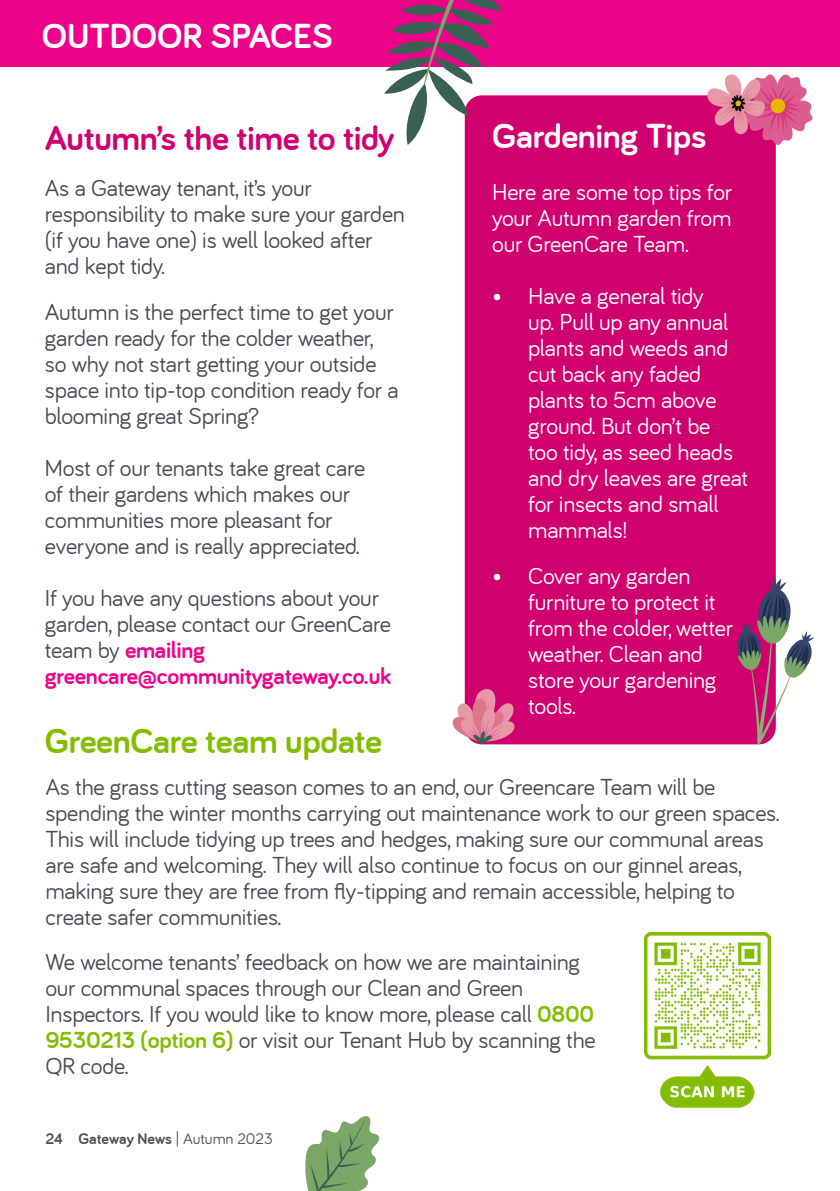
<style>
.page{position:relative;width:840px;height:1191px;background:#fff}
.page>*{position:absolute;margin:0;border:0;box-sizing:border-box;transform-origin:0 0}
.t1{font:700 36px "Bariol";letter-spacing:-.01em;color:#fff}
.t2{font:700 36px "Bariol";letter-spacing:-.01em;color:#d0006f}
.t3{font:700 36px "Bariol";letter-spacing:-.01em;color:#84bd00}
.t4{font:24px/26px "Bariol";letter-spacing:-.01em;color:#464b54}
.t5{font:24px/26px "Bariol";letter-spacing:-.01em;color:#fff}
.t6{font:700 24px "Bariol";letter-spacing:-.01em;color:#ed028a}
.t7{font:700 16px "Bariol";color:#4f5252}
.s1{font-weight:700;color:#ed028a}
.s2{font-weight:700;color:#84bd00}
.s3{font-weight:400}
</style>
<div class="page">
<div style="left:0;top:0;width:839px;height:67px;background:#ed028a"></div>
<div style="left:464px;top:95px;width:311px;height:649px;background:#d0006f;border-radius:17px"></div>
<svg style="left:706px;top:74px;width:106px;height:71px"></svg>
<svg style="left:452px;top:687px;width:62px;height:57px"></svg>
<svg style="left:736px;top:576px;width:77px;height:169px"></svg>
<svg style="left:305px;top:1116px;width:75px;height:75px"></svg>
<svg style="left:384px;top:0;width:118px;height:145px"></svg>
<img style="left:644px;top:932px;width:126px;height:176px">
<p class="t1" style="left:42px;top:15px;width:292px">OUTDOOR SPACES</p>
<p class="t2" style="left:45px;top:117px;width:351px">Autumn’s the time to tidy</p>
<p class="t4" style="left:45px;top:175px;width:361px">As a Gateway tenant, it’s your responsibility to make sure your garden (if you have one) is well looked after and kept tidy.</p>
<p class="t4" style="left:45px;top:299px;width:355px">Autumn is the perfect time to get your garden ready for the colder weather, so why not start getting your outside space into tip-top condition ready for a blooming great Spring?</p>
<p class="t4" style="left:45px;top:455px;width:322px">Most of our tenants take great care of their gardens which makes our communities more pleasant for everyone and is really appreciated.</p>
<p class="t4" style="left:45px;top:585px;width:348px">If you have any questions about your garden, please contact our GreenCare team by <span class="s1">emailing</span></p>
<p class="t6" style="left:45px;top:662px;width:347px">greencare@communitygateway.co.uk</p>
<p class="t3" style="left:45px;top:720px;width:339px">GreenCare team update</p>
<p class="t1" style="left:492px;top:115px;width:215px">Gardening Tips</p>
<p class="t5" style="left:492px;top:179px;width:242px;text-align:justify">Here are some top tips for your Autumn garden from our GreenCare Team.</p>
<p class="t5" style="left:528px;top:283px;width:221px;text-indent:-36px">• Have a general tidy<br>up. Pull up any annual plants and weeds and cut back any faded plants to 5cm above ground. But don’t be<br>too tidy, as seed heads and dry leaves are great for insects and small mammals!</p>
<p class="t5" style="left:528px;top:563px;width:206px;text-indent:-36px">• Cover any garden furniture to protect it from the colder, wetter weather. Clean and store your gardening tools.</p>
<p class="t4" style="left:45px;top:773px;width:735px">As the grass cutting season comes to an end, our Greencare Team will be spending the winter months carrying out maintenance work to our green spaces.<br>This will include tidying up trees and hedges, making sure our communal areas are safe and welcoming. They will also continue to focus on our ginnel areas, making sure they are free from fly-tipping and remain accessible, helping to create safer communities.</p>
<p class="t4" style="left:45px;top:949px;width:551px">We welcome tenants’ feedback on how we are maintaining our communal spaces through our Clean and Green Inspectors. If you would like to know more, please call <span class="s2">0800<br>9530213 (option 6)</span> or visit our Tenant Hub by scanning the QR code.</p>
<p class="t7" style="left:45px;top:1129px;width:229px">24 Gateway News <span class="s3">| Autumn 2023</span></p>
</div>
